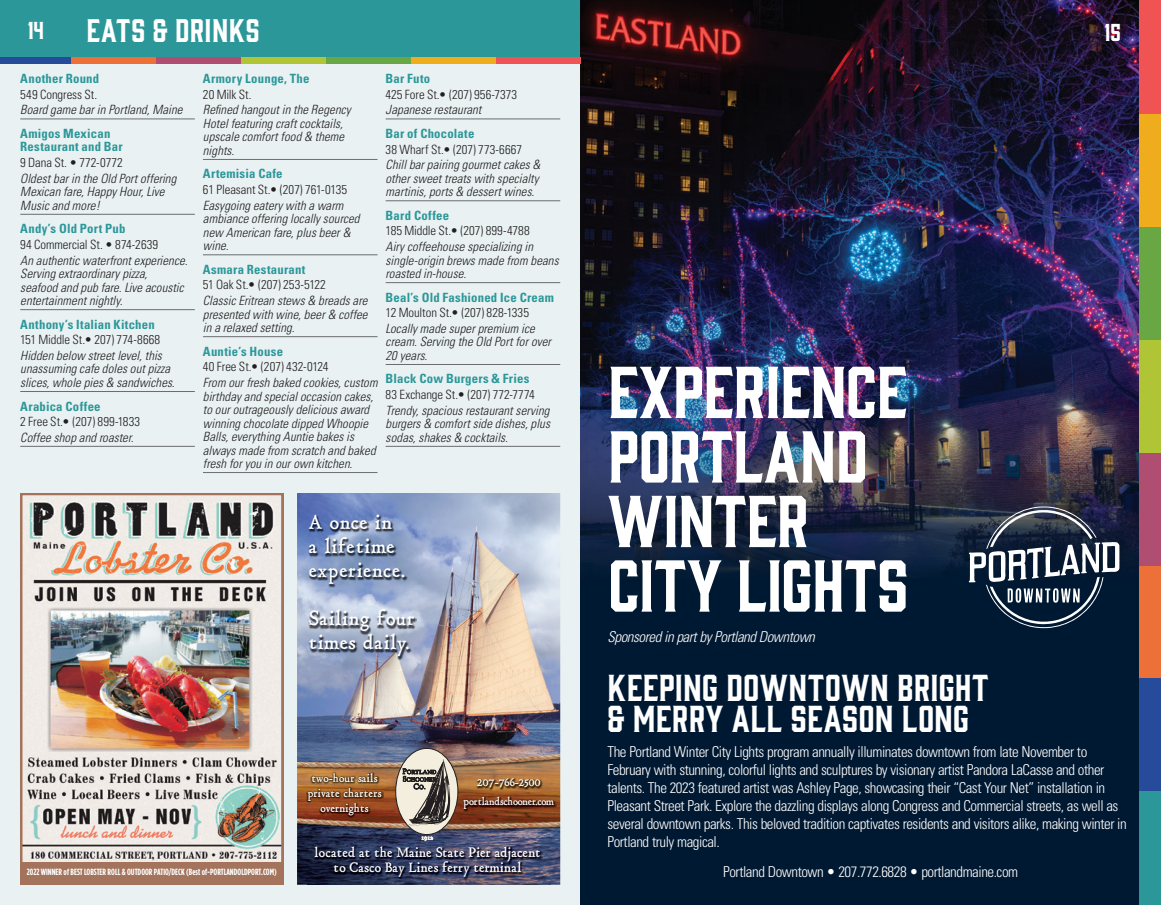
<style>
.page{position:relative;width:1161px;height:905px;background:#fff}
.page>*{position:absolute;margin:0;border:0;box-sizing:border-box;transform-origin:0 0}
.section_title_-_intr{font:67.5px/64.5px "Gin";letter-spacing:-.01em;color:#fff}
.event_heading{font:34.5px/31.5px "Gin";letter-spacing:.005em;color:#fff}
.t1{font:30px "Gin";letter-spacing:.015em;color:#fff}
.page_number{font:22.5px "Gin";color:#fff}
.t2{font:21px/24px "Hultog";letter-spacing:.045em;color:#fff}
.body{font:300 condensed 15px/18px "Univers";letter-spacing:-.03em;color:#fff}
.body-2{font:italic 300 condensed 15px "Univers";letter-spacing:-.03em;color:#fff}
.t3{font:14.25px/15px "Hultog";letter-spacing:.01em;color:#fff;text-align:center}
.Business_Listing_-_D{font:italic 300 condensed 12.75px/13.5px "Univers";letter-spacing:.005em;color:#231f20}
.Business_Listing_-_A{font:300 condensed 12.75px "Univers";color:#231f20}
.Business_Listing_-_N{font:700 condensed 12.75px/13.5px "Univers";letter-spacing:.015em;color:#2c9799}
.t4{font:12px/15px "Hultog";letter-spacing:.01em;color:#fff;text-align:center}
.t5{font:11.25px "Hultog";letter-spacing:-.02em;color:#fff}
.t6{font:700 9px "Gotham Condensed";color:#fff}
.s1{font-size:12px}
</style>
<div class="page">
<div style="left:0;top:0;width:580px;height:904px;background:#e9f1f2"></div>
<div style="left:0;top:0;width:580px;height:57px;background:#2c9799"></div>
<div style="left:580px;top:0;width:581px;height:904px;background:#001932"></div>
<img style="left:580px;top:0;width:560px;height:578px">
<hr style="left:20px;top:119px;width:175px;height:1px;background:#6c6d70">
<hr style="left:20px;top:214px;width:175px;height:1px;background:#6c6d70">
<hr style="left:20px;top:309px;width:175px;height:1px;background:#6c6d70">
<hr style="left:20px;top:391px;width:175px;height:1px;background:#6c6d70">
<hr style="left:20px;top:446px;width:175px;height:1px;background:#6c6d70">
<hr style="left:203px;top:159px;width:175px;height:1px;background:#6c6d70">
<hr style="left:203px;top:254px;width:175px;height:1px;background:#6c6d70">
<hr style="left:203px;top:336px;width:175px;height:1px;background:#6c6d70">
<hr style="left:203px;top:472px;width:175px;height:1px;background:#6c6d70">
<hr style="left:386px;top:119px;width:174px;height:1px;background:#6c6d70">
<hr style="left:386px;top:200px;width:174px;height:1px;background:#6c6d70">
<hr style="left:386px;top:282px;width:174px;height:1px;background:#6c6d70">
<hr style="left:386px;top:364px;width:174px;height:1px;background:#6c6d70">
<hr style="left:386px;top:446px;width:174px;height:1px;background:#6c6d70">
<svg style="left:969px;top:506px;width:150px;height:122px"></svg>
<div style="left:1140px;top:565px;width:21px;height:113px;background:#ed7038"></div>
<div style="left:1140px;top:452px;width:21px;height:113px;background:#af4e71"></div>
<div style="left:1140px;top:678px;width:21px;height:113px;background:#254b9a"></div>
<div style="left:1140px;top:791px;width:21px;height:113px;background:#2c9799"></div>
<div style="left:1140px;top:339px;width:21px;height:113px;background:#afc536"></div>
<div style="left:1140px;top:226px;width:21px;height:113px;background:#68a743"></div>
<div style="left:1140px;top:113px;width:21px;height:113px;background:#efac1c"></div>
<div style="left:1140px;top:0;width:21px;height:113px;background:#f05354"></div>
<div style="left:71px;top:57px;width:85px;height:6px;background:#ed7038"></div>
<div style="left:156px;top:57px;width:85px;height:6px;background:#af4e71"></div>
<div style="left:0;top:57px;width:71px;height:6px;background:#254b9a"></div>
<div style="left:241px;top:57px;width:85px;height:6px;background:#afc536"></div>
<div style="left:326px;top:57px;width:85px;height:6px;background:#68a743"></div>
<div style="left:411px;top:57px;width:85px;height:6px;background:#efac1c"></div>
<div style="left:496px;top:57px;width:84px;height:6px;background:#f05354"></div>
<img style="left:24px;top:497px;width:255px;height:364px">
<div style="left:20px;top:861px;width:263px;height:23px;background:#a3735c"></div>
<div style="left:20px;top:493px;width:263px;height:391px;border:3px solid #a3735c"></div>
<img style="left:297px;top:493px;width:263px;height:391px">
<img style="left:308px;top:513px;width:108px;height:146px">
<img style="left:305px;top:771px;width:79px;height:46px">
<img style="left:313px;top:844px;width:229px;height:35px">
<div style="left:396px;top:748px;width:62px;height:86px;background:#f3eedd;border-radius:50%"></div>
<div style="left:395px;top:748px;width:63px;height:86px;border:1px solid #231f20;border-radius:50%"></div>
<svg style="left:422px;top:836px;width:11px;height:5px"></svg>
<svg style="left:403px;top:743px;width:48px;height:82px"></svg>
<img style="left:461px;top:776px;width:95px;height:35px">
<h3 class="page_number" style="left:28px;top:15px;width:18px">14</h3>
<h3 class="t1" style="left:87px;top:10px;width:175px">EATS &amp; DRINKS</h3>
<p class="Business_Listing_-_N" style="left:20px;top:72px;width:81px">Another Round</p>
<p class="Business_Listing_-_A" style="left:20px;top:87px;width:79px">549 Congress St.</p>
<p class="Business_Listing_-_D" style="left:20px;top:103px;width:164px">Board game bar in Portland, Maine</p>
<p class="Business_Listing_-_N" style="left:20px;top:127px;width:104px">Amigos Mexican<br>Restaurant and Bar</p>
<p class="Business_Listing_-_A" style="left:20px;top:155px;width:104px">9 Dana St. • 772-0772</p>
<p class="Business_Listing_-_D" style="left:20px;top:171px;width:158px">Oldest bar in the Old Port offering<br>Mexican fare, Happy Hour, Live<br>Music and more!</p>
<p class="Business_Listing_-_N" style="left:20px;top:222px;width:107px">Andy’s Old Port Pub</p>
<p class="Business_Listing_-_A" style="left:20px;top:237px;width:140px">94 Commercial St. • 874-2639</p>
<p class="Business_Listing_-_D" style="left:20px;top:253px;width:169px">An authentic waterfront experience.<br>Serving extraordinary pizza, seafood and pub fare. Live acoustic entertainment nightly.</p>
<p class="Business_Listing_-_N" style="left:20px;top:317px;width:136px">Anthony’s Italian Kitchen</p>
<p class="Business_Listing_-_A" style="left:20px;top:332px;width:142px">151 Middle St.• 207) 774-8668</p>
<p class="Business_Listing_-_D" style="left:20px;top:349px;width:156px">Hidden below street level, this unassuming cafe doles out pizza slices, whole pies &amp; sandwiches.</p>
<p class="Business_Listing_-_N" style="left:20px;top:399px;width:82px">Arabica Coffee</p>
<p class="Business_Listing_-_A" style="left:20px;top:414px;width:122px">2 Free St.• (207) 899-1833</p>
<p class="Business_Listing_-_D" style="left:20px;top:430px;width:115px">Coffee shop and roaster.</p>
<p class="Business_Listing_-_N" style="left:203px;top:72px;width:108px">Armory Lounge, The</p>
<p class="Business_Listing_-_A" style="left:203px;top:87px;width:50px">20 Milk St.</p>
<p class="Business_Listing_-_D" style="left:203px;top:103px;width:149px">Refined hangout in the Regency<br>Hotel featuring craft cocktails, upscale comfort food &amp; theme nights.</p>
<p class="Business_Listing_-_N" style="left:203px;top:167px;width:81px">Artemisia Cafe</p>
<p class="Business_Listing_-_A" style="left:203px;top:182px;width:146px">61 Pleasant St.• (207) 761-0135</p>
<p class="Business_Listing_-_D" style="left:203px;top:198px;width:158px">Easygoing eatery with a warm ambiance offering locally sourced new American fare, plus beer &amp; wine.</p>
<p class="Business_Listing_-_N" style="left:203px;top:262px;width:104px">Asmara Restaurant</p>
<p class="Business_Listing_-_A" style="left:203px;top:277px;width:124px">51 Oak St.• (207) 253-5122</p>
<p class="Business_Listing_-_D" style="left:203px;top:294px;width:166px;text-align:justify">Classic Eritrean stews &amp; breads are presented with wine, beer &amp; coffee in a relaxed setting.</p>
<p class="Business_Listing_-_N" style="left:203px;top:344px;width:82px">Auntie’s House</p>
<p class="Business_Listing_-_A" style="left:203px;top:359px;width:127px">40 Free St.• (207) 432-0124</p>
<p class="Business_Listing_-_D" style="left:203px;top:376px;width:176px">From our fresh baked cookies, custom birthday and special occasion cakes, to our outrageously delicious award winning chocolate dipped Whoopie Balls, everything Auntie bakes is always made from scratch and baked fresh for you in our own kitchen.</p>
<p class="Business_Listing_-_N" style="left:386px;top:72px;width:46px">Bar Futo</p>
<p class="Business_Listing_-_A" style="left:386px;top:87px;width:133px">425 Fore St.• (207) 956-7373</p>
<p class="Business_Listing_-_D" style="left:386px;top:103px;width:97px">Japanese restaurant</p>
<p class="Business_Listing_-_N" style="left:386px;top:127px;width:90px">Bar of Chocolate</p>
<p class="Business_Listing_-_A" style="left:386px;top:141px;width:138px">38 Wharf St.• (207) 773-6667</p>
<p class="Business_Listing_-_D" style="left:386px;top:158px;width:156px">Chill bar pairing gourmet cakes &amp; other sweet treats with specialty martinis, ports &amp; dessert wines.</p>
<p class="Business_Listing_-_N" style="left:386px;top:208px;width:65px">Bard Coffee</p>
<p class="Business_Listing_-_A" style="left:386px;top:223px;width:146px">185 Middle St.• (207) 899-4788</p>
<p class="Business_Listing_-_D" style="left:386px;top:240px;width:175px">Airy coffeehouse specializing in single-origin brews made from beans roasted in-house.</p>
<p class="Business_Listing_-_N" style="left:386px;top:290px;width:170px">Beal’s Old Fashioned Ice Cream</p>
<p class="Business_Listing_-_A" style="left:386px;top:305px;width:145px">12 Moulton St.• (207) 828-1335</p>
<p class="Business_Listing_-_D" style="left:386px;top:322px;width:167px">Locally made super premium ice cream. Serving the Old Port for over<br>20 years.</p>
<p class="Business_Listing_-_N" style="left:386px;top:372px;width:145px">Black Cow Burgers &amp; Fries</p>
<p class="Business_Listing_-_A" style="left:386px;top:387px;width:151px">83 Exchange St.• (207) 772-7774</p>
<p class="Business_Listing_-_D" style="left:386px;top:403px;width:166px;text-align:justify">Trendy, spacious restaurant serving burgers &amp; comfort side dishes, plus sodas, shakes &amp; cocktails.</p>
<p class="t2" style="left:309px;top:512px;width:98px">A once in a lifetime experience.</p>
<p class="t2" style="left:309px;top:608px;width:107px">Sailing four times daily.</p>
<p class="t6" style="left:27px;top:866px;width:251px">2022 WINNER of BEST LOBSTER ROLL &amp; OUTDOOR PATIO/DECK (Best of-PORTLANDOLDPORT.COM)</p>
<p class="t4" style="left:307px;top:771px;width:76px">two-hour sails private charters overnights</p>
<p class="t3" style="left:315px;top:846px;width:227px">located at the Maine State Pier adjacent to Casco Bay Lines ferry terminal</p>
<p class="t4" style="left:477px;top:775px;width:65px">207-766-2500</p>
<p class="t5" style="left:463px;top:795px;width:92px"><span class="s1">p</span>ortlandschooner.com</p>
<p class="section_title_-_intr" style="left:608px;top:355px;width:303px">EXPERIENCE<br>PORTLAND<br>WINTER<br>CITY LIGHTS</p>
<p class="page_number" style="left:1105px;top:17px;width:18px">15</p>
<p class="body-2" style="left:608px;top:627px;width:209px">Sponsored in part by Portland Downtown</p>
<p class="event_heading" style="left:608px;top:669px;width:383px">KEEPING DOWNTOWN BRIGHT &amp; MERRY ALL SEASON LONG</p>
<p class="body" style="left:608px;top:742px;width:521px">The Portland Winter City Lights program annually illuminates downtown from late November to February with stunning, colorful lights and sculptures by visionary artist Pandora LaCasse and other talents. The 2023 featured artist was Ashley Page, showcasing their “Cast Your Net” installation in Pleasant Street Park. Explore the dazzling displays along Congress and Commercial streets, as well as several downtown parks. This beloved tradition captivates residents and visitors alike, making winter in Portland truly magical.</p>
<p class="body" style="left:723px;top:862px;width:297px">Portland Downtown • 207.772.6828 • portlandmaine.com</p>
</div>
